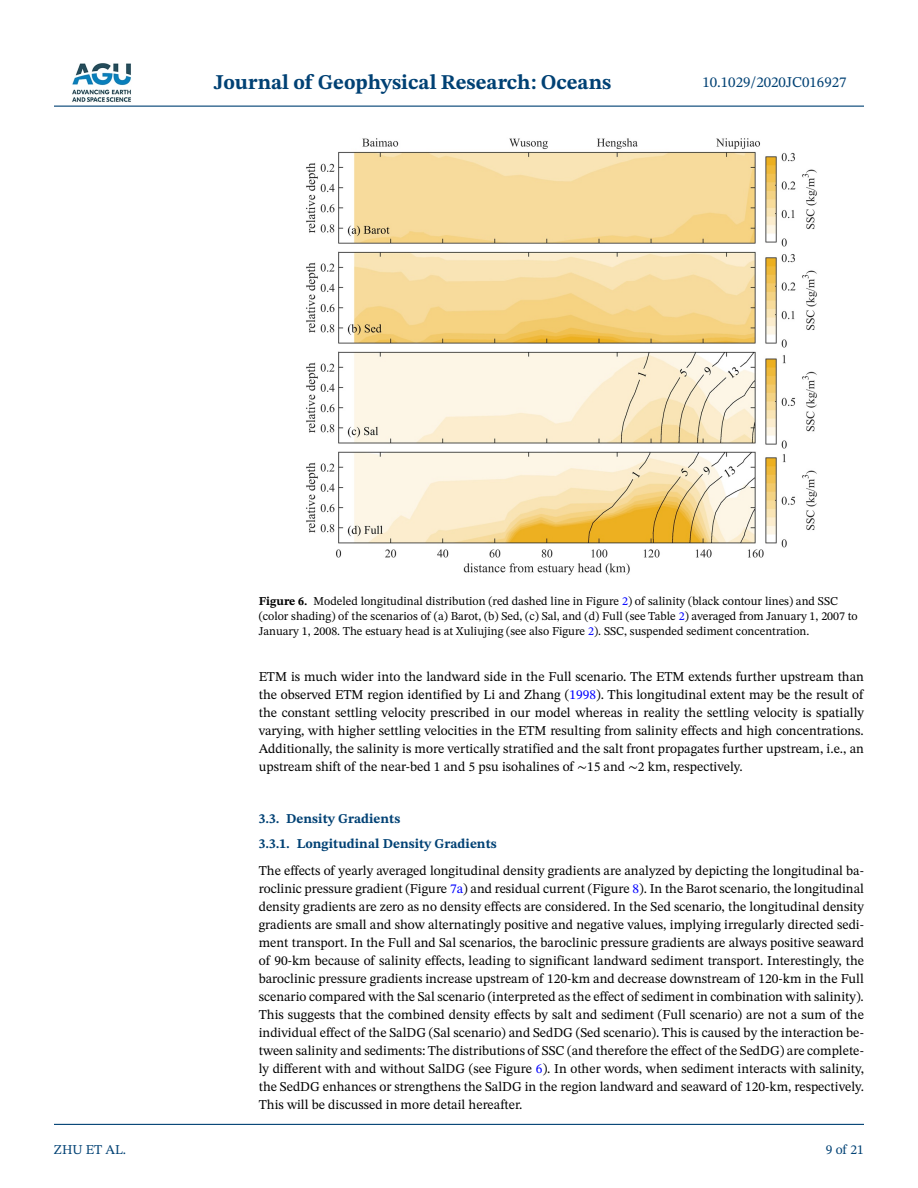
<style>
.page{position:relative;width:918px;height:1188px;background:#fff}
.page>*{position:absolute;margin:0;border:0;box-sizing:border-box;transform-origin:0 0}
.t1{font:700 21px "STIX Two Text";color:#004174}
.t2{font:15px "STIX Two Text";color:#004174}
.t3{font:13.5px/18px "STIX Two Text";color:#000;text-align:justify}
.t4{font:700 13.5px/25.5px "STIX Two Text";color:#004174}
.t5{font:13.5px "STIX Two Text";color:#004174}
.t6{font:12px/15px "STIX Two Text";color:#000}
.s1{font-weight:700}
.s2{color:#00f}
.s3{font-family:"STIX Two Math"}
</style>
<div class="page">
<hr style="left:54px;top:106px;width:810px;height:1px;background:#004174">
<hr style="left:54px;top:1124px;width:810px;height:1px;background:#004174">
<img style="left:72px;top:63px;width:59px;height:39px">
<img style="left:306px;top:138px;width:511px;height:437px">
<h1 class="t1" style="left:214px;top:67px;width:399px">Journal of Geophysical Research: Oceans</h1>
<p class="t2" style="left:702px;top:72px;width:146px">10.1029/2020JC016927</p>
<p class="t5" style="left:54px;top:1140px;width:74px">ZHU ET AL.</p>
<p class="t6" style="left:259px;top:593px;width:601px"><span class="s1">Figure 6.</span> Modeled longitudinal distribution (red dashed line in Figure <span class="s2">2</span>) of salinity (black contour lines) and SSC (color shading) of the scenarios of (a) Barot, (b) Sed, (c) Sal, and (d) Full (see Table <span class="s2">2</span>) averaged from January 1, 2007 to<br>January 1, 2008. The estuary head is at Xuliujing (see also Figure <span class="s2">2</span>). SSC, suspended sediment concentration.</p>
<p class="t3" style="left:259px;top:667px;width:607px">ETM is much wider into the landward side in the Full scenario. The ETM extends further upstream than the observed ETM region identified by Li and Zhang (<span class="s2">1998</span>). This longitudinal extent may be the result of the constant settling velocity prescribed in our model whereas in reality the settling velocity is spatially varying, with higher settling velocities in the ETM resulting from salinity effects and high concentrations.<br>Additionally, the salinity is more vertically stratified and the salt front propagates further upstream, i.e., an upstream shift of the near-bed 1 and 5 psu isohalines of <span class="s3">∼</span>15 and <span class="s3">∼</span>2 km, respectively.</p>
<p class="t4" style="left:259px;top:806px;width:240px">3.3. Density Gradients<br>3.3.1. Longitudinal Density Gradients</p>
<p class="t3" style="left:259px;top:862px;width:607px">The effects of yearly averaged longitudinal density gradients are analyzed by depicting the longitudinal ba&shy;roclinic pressure gradient (Figure <span class="s2">7a</span>) and residual current (Figure <span class="s2">8</span>). In the Barot scenario, the longitudinal density gradients are zero as no density effects are considered. In the Sed scenario, the longitudinal density gradients are small and show alternatingly positive and negative values, implying irregularly directed sedi&shy;ment transport. In the Full and Sal scenarios, the baroclinic pressure gradients are always positive seaward of 90-km because of salinity effects, leading to significant landward sediment transport. Interestingly, the baroclinic pressure gradients increase upstream of 120-km and decrease downstream of 120-km in the Full scenario compared with the Sal scenario (interpreted as the effect of sediment in combination with salinity).<br>This suggests that the combined density effects by salt and sediment (Full scenario) are not a sum of the individual effect of the SalDG (Sal scenario) and SedDG (Sed scenario). This is caused by the interaction be&shy;tween salinity and sediments: The distributions of SSC (and therefore the effect of the SedDG) are complete&shy;ly different with and without SalDG (see Figure <span class="s2">6</span>). In other words, when sediment interacts with salinity, the SedDG enhances or strengthens the SalDG in the region landward and seaward of 120-km, respectively.<br>This will be discussed in more detail hereafter.</p>
<p class="t5" style="left:826px;top:1140px;width:40px">9 of 21</p>
</div>
